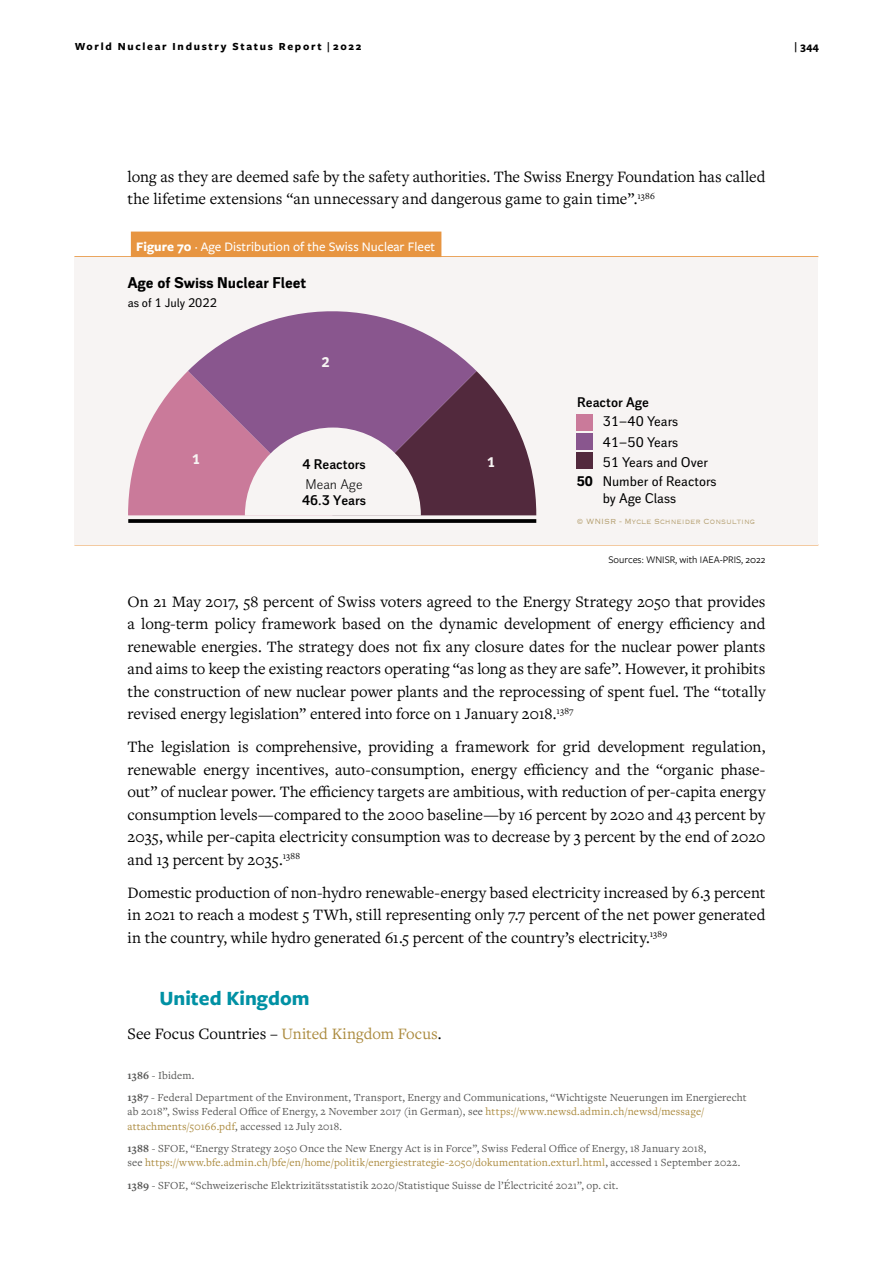
<style>
.page{position:relative;width:893px;height:1263px;background:#fff}
.page>*{position:absolute;margin:0;border:0;box-sizing:border-box;transform-origin:0 0}
.inter_annexe{font:700 21px "Freight Sans Pro";color:#0091a4}
.Texte{font:16.5px/22.5px "Freight Text Pro";color:#000;text-align:justify}
.t1{font:700 15px "Walbaum Grotesk Text";color:#000}
.t2{font:13.5px/20.1px "Walbaum Grotesk Text";color:#000}
.t3{font:500 13.5px "Freight Sans Pro";color:#fff}
.t4{font:700 13.5px/19.6px "Walbaum Grotesk";color:#000}
.t5{font:700 13.5px "Walbaum Grotesk Text";color:#f7f4f3}
.t6{font:12px "Walbaum Grotesk Text";color:#000}
.notes{font:11.25px/14.2px "Freight Text Pro";letter-spacing:.015em;color:#575756}
.t7{font:700 11.25px "Freight Sans Pro";letter-spacing:.15em;color:#000}
.t8{font:700 11.25px "Freight Sans Pro";letter-spacing:.15em;color:#000;scale:.7 1}
.Sources{font:10.5px "Freight Sans Pro";color:#000}
.t9{font:300 9.75px "Copperplate";color:#b6a173}
.s1{font-weight:700}
.s2{font-weight:400}
.s3{color:#ab8a3e}
</style>
<div class="page">
<hr style="left:74px;top:545px;width:744px;height:1px;background:#e79541">
<hr style="left:74px;top:256px;width:744px;height:1px;background:#e79541">
<div style="left:74px;top:257px;width:744px;height:287px;background:#f7f4f3"></div>
<svg style="left:188px;top:311px;width:288px;height:60px;fill:#89568e"></svg>
<svg style="left:128px;top:519px;width:408px;height:4px;background:#0f0e0e"></svg>
<svg style="left:128px;top:371px;width:408px;height:144px"></svg>
<div style="left:577px;top:414px;width:16px;height:16px;background:#ca7a9a"></div>
<div style="left:577px;top:433px;width:16px;height:16px;background:#89568e"></div>
<div style="left:577px;top:452px;width:16px;height:17px;background:#52293d"></div>
<div style="left:131px;top:232px;width:310px;height:25px;background:#e79541"></div>
<p class="t7" style="left:75px;top:38px;width:288px">World Nuclear Industry Status Report | 2022</p>
<p class="t8" style="left:795px;top:38px;width:36px">| 344</p>
<p class="Texte" style="left:128px;top:164px;width:639px">long as they are deemed safe by the safety authorities. The Swiss Energy Foundation has called the lifetime extensions “an unnecessary and dangerous game to gain time”.<sup>1386</sup></p>
<p class="t3" style="left:136px;top:237px;width:300px"><span class="s1">Figure 70</span> · Age Distribution of the Swiss Nuclear Fleet</p>
<p class="t1" style="left:128px;top:274px;width:180px">Age of Swiss Nuclear Fleet</p>
<p class="t6" style="left:128px;top:296px;width:91px">as of 1 July 2022</p>
<p class="t5" style="left:192px;top:451px;width:10px">1</p>
<p class="t5" style="left:322px;top:354px;width:10px">2</p>
<p class="t4" style="left:302px;top:455px;width:65px">4 Reactors<br><span class="s2">Mean Age</span></p>
<p class="t4" style="left:302px;top:491px;width:66px">46.3 Years</p>
<p class="t5" style="left:487px;top:454px;width:10px">1</p>
<p class="t4" style="left:577px;top:393px;width:73px">Reactor Age</p>
<p class="t2" style="left:603px;top:412px;width:107px">31–40 Years<br>41–50 Years<br>51 Years and Over</p>
<p class="t2" style="left:603px;top:474px;width:115px;line-height:16.2px;text-indent:-26px"><span class="s1">50</span> Number of Reactors by Age Class</p>
<p class="t9" style="left:577px;top:515px;width:180px">© WNISR - Mycle Schneider Consulting</p>
<p class="Sources" style="left:608px;top:552px;width:159px">Sources: WNISR, with IAEA-PRIS, 2022</p>
<p class="Texte" style="left:128px;top:589px;width:639px">On 21 May 2017, 58 percent of Swiss voters agreed to the Energy Strategy 2050 that provides a long-term policy framework based on the dynamic development of energy efficiency and renewable energies. The strategy does not fix any closure dates for the nuclear power plants and aims to keep the existing reactors operating “as long as they are safe”. However, it prohibits the construction of new nuclear power plants and the reprocessing of spent fuel. The “totally revised energy legislation” entered into force on 1 January 2018.<sup>1387</sup></p>
<p class="Texte" style="left:128px;top:735px;width:639px">The legislation is comprehensive, providing a framework for grid development regulation, renewable energy incentives, auto-consumption, energy efficiency and the “organic phase&shy;out” of nuclear power. The efficiency targets are ambitious, with reduction of per-capita energy consumption levels—compared to the 2000 baseline—by 16 percent by 2020 and 43 percent by 2035, while per-capita electricity consumption was to decrease by 3 percent by the end of 2020 and 13 percent by 2035.<sup>1388</sup></p>
<p class="Texte" style="left:128px;top:881px;width:639px">Domestic production of non-hydro renewable-energy based electricity increased by 6.3 percent in 2021 to reach a modest 5 TWh, still representing only 7.7 percent of the net power generated in the country, while hydro generated 61.5 percent of the country’s electricity.<sup>1389</sup></p>
<p class="inter_annexe" style="left:159px;top:983px;width:152px">United Kingdom</p>
<p class="Texte" style="left:128px;top:1022px;width:316px">See Focus Countries – <span class="s3">United Kingdom Focus</span>.</p>
<p class="notes" style="left:128px;top:1068px;width:68px"><span class="s1">1386</span> - Ibidem.</p>
<p class="notes" style="left:128px;top:1090px;width:621px"><span class="s1">1387</span> - Federal Department of the Environment, Transport, Energy and Communications, “Wichtigste Neuerungen im Energierecht ab 2018”, Swiss Federal Office of Energy, 2 November 2017 (in German), see <span class="s3">https://www.newsd.admin.ch/newsd/message/ attachments/50166.pdf</span>, accessed 12 July 2018.</p>
<p class="notes" style="left:128px;top:1141px;width:614px"><span class="s1">1388</span> - SFOE, “Energy Strategy 2050 Once the New Energy Act is in Force”, Swiss Federal Office of Energy, 18 January 2018,<br>see <span class="s3">https://www.bfe.admin.ch/bfe/en/home/politik/energiestrategie-2050/dokumentation.exturl.html</span>, accessed 1 September 2022.</p>
<p class="notes" style="left:128px;top:1177px;width:492px"><span class="s1">1389</span> - SFOE, “Schweizerische Elektrizitätsstatistik 2020/Statistique Suisse de l’Électricité 2021”, op. cit.</p>
</div>
